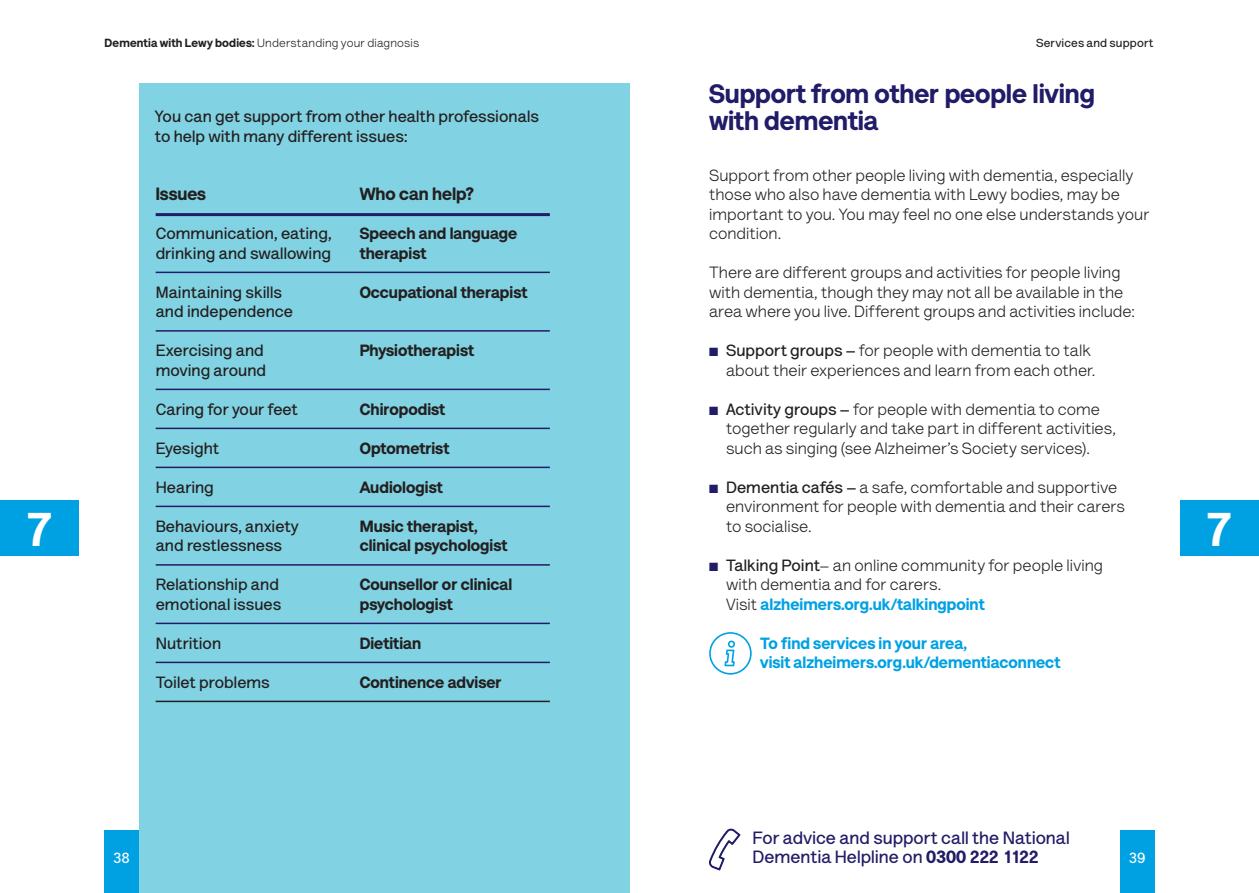
<style>
.page{position:relative;width:1259px;height:893px;background:#fff}
.page>*{position:absolute;margin:0;border:0;box-sizing:border-box;transform-origin:0 0}
.t1{font:900 48px "AS Lettera Text";color:#fff}
.t2{font:900 27px/27px "AS Lettera Text";letter-spacing:-.005em;color:#211c67}
.t3{font:700 18px "AS Lettera Text";color:#211c67}
.t4{font:900 18px "AS Lettera Text";color:#231f20}
.t5{font:16.5px/19.5px "AS Lettera Text";color:#231f20}
.t6{font:700 16.5px/19.5px "AS Lettera Text";letter-spacing:.005em;color:#231f20}
.t7{font:900 16.5px "AS Lettera Text";color:#231f20}
.t8{font:900 16.5px/19.5px "AS Lettera Text";color:#00a1e3}
.t9{font:700 15px "AS Lettera Text";color:#fff}
.t10{font:12px "AS Lettera Text";letter-spacing:.015em;color:#231f20}
.t11{font:700 12px "AS Lettera Text";letter-spacing:.015em;color:#231f20}
.s1{font-weight:900}
.s2{color:#211c67}
.s3{font-weight:700}
.s4{font-weight:900;color:#00a1e3}
</style>
<div class="page">
<div style="left:0;top:500px;width:78px;height:56px;background:#00a1e3"></div>
<div style="left:1180px;top:500px;width:79px;height:56px;background:#00a1e3"></div>
<div style="left:1120px;top:830px;width:34px;height:63px;background:#00a1e3"></div>
<div style="left:105px;top:830px;width:34px;height:63px;background:#00a1e3"></div>
<svg style="left:709px;top:828px;width:32px;height:43px"></svg>
<div style="left:139px;top:83px;width:490px;height:810px;background:#81d2e2"></div>
<hr style="left:156px;top:213px;width:394px;height:3px;background:#211c67">
<hr style="left:156px;top:272px;width:394px;height:1px;background:#211c67">
<hr style="left:156px;top:330px;width:394px;height:2px;background:#211c67">
<hr style="left:156px;top:389px;width:394px;height:1px;background:#211c67">
<hr style="left:156px;top:428px;width:394px;height:1px;background:#211c67">
<hr style="left:156px;top:467px;width:394px;height:1px;background:#211c67">
<hr style="left:156px;top:506px;width:394px;height:1px;background:#211c67">
<hr style="left:156px;top:564px;width:394px;height:2px;background:#211c67">
<hr style="left:156px;top:623px;width:394px;height:1px;background:#211c67">
<hr style="left:156px;top:662px;width:394px;height:1px;background:#211c67">
<hr style="left:156px;top:701px;width:394px;height:1px;background:#231f20">
<svg style="left:709px;top:632px;width:42px;height:43px"></svg>
<p class="t10" style="left:105px;top:34px;width:316px"><span class="s1">Dementia with Lewy bodies:</span> Understanding your diagnosis</p>
<p class="t11" style="left:1036px;top:34px;width:119px">Services and support</p>
<h2 class="t2" style="left:709px;top:78px;width:387px">Support from other people living with dementia</h2>
<p class="t5" style="left:709px;top:164px;width:442px">Support from other people living with dementia, especially those who also have dementia with Lewy bodies, may be important to you. You may feel no one else understands your condition.</p>
<p class="t5" style="left:709px;top:262px;width:428px">There are different groups and activities for people living with dementia, though they may not all be available in the area where you live. Different groups and activities include:</p>
<p class="t5" style="left:709px;top:340px;width:388px;text-align:right"><span class="s2">■</span> <span class="s3">Support groups –</span> for people with dementia to talk about their experiences and learn from each other.</p>
<p class="t5" style="left:726px;top:398px;width:391px;text-indent:-17px"><span class="s2">■</span> <span class="s3">Activity groups –</span> for people with dementia to come together regularly and take part in different activities, such as singing (see Alzheimer’s Society services).</p>
<p class="t5" style="left:726px;top:476px;width:400px;text-indent:-17px"><span class="s2">■</span> <span class="s3">Dementia cafés –</span> a safe, comfortable and supportive environment for people with dementia and their carers to socialise.</p>
<p class="t5" style="left:726px;top:554px;width:378px;text-indent:-17px"><span class="s2">■</span> <span class="s3">Talking Point</span>– an online community for people living with dementia and for carers.<br>Visit <span class="s4">alzheimers.org.uk/talkingpoint</span></p>
<p class="t8" style="left:760px;top:632px;width:301px">To find services in your area,<br>visit alzheimers.org.uk/dementiaconnect</p>
<p class="t6" style="left:155px;top:106px;width:385px">You can get support from other health professionals to help with many different issues:</p>
<p class="t4" style="left:156px;top:179px;width:52px">Issues</p>
<p class="t4" style="left:360px;top:179px;width:116px">Who can help?</p>
<p class="t6" style="left:156px;top:223px;width:177px">Communication, eating,</p>
<p class="t7" style="left:360px;top:220px;width:159px">Speech and language</p>
<p class="t6" style="left:156px;top:242px;width:177px">drinking and swallowing</p>
<p class="t7" style="left:360px;top:240px;width:68px">therapist</p>
<p class="t6" style="left:156px;top:281px;width:128px">Maintaining skills</p>
<p class="t7" style="left:360px;top:279px;width:169px">Occupational therapist</p>
<p class="t6" style="left:156px;top:301px;width:139px">and independence</p>
<p class="t6" style="left:156px;top:340px;width:110px">Exercising and</p>
<p class="t7" style="left:360px;top:337px;width:116px">Physiotherapist</p>
<p class="t6" style="left:156px;top:359px;width:112px">moving around</p>
<p class="t6" style="left:156px;top:398px;width:144px">Caring for your feet</p>
<p class="t7" style="left:360px;top:396px;width:87px">Chiropodist</p>
<p class="t6" style="left:156px;top:437px;width:65px">Eyesight</p>
<p class="t7" style="left:360px;top:435px;width:91px">Optometrist</p>
<p class="t6" style="left:156px;top:476px;width:60px">Hearing</p>
<p class="t7" style="left:360px;top:474px;width:84px">Audiologist</p>
<p class="t6" style="left:156px;top:515px;width:145px">Behaviours, anxiety</p>
<p class="t7" style="left:360px;top:513px;width:119px">Music therapist,</p>
<p class="t6" style="left:156px;top:535px;width:128px">and restlessness</p>
<p class="t7" style="left:360px;top:532px;width:149px">clinical psychologist</p>
<p class="t6" style="left:156px;top:574px;width:125px">Relationship and</p>
<p class="t7" style="left:360px;top:571px;width:154px">Counsellor or clinical</p>
<p class="t6" style="left:156px;top:593px;width:127px">emotional issues</p>
<p class="t7" style="left:360px;top:591px;width:95px">psychologist</p>
<p class="t6" style="left:156px;top:632px;width:67px">Nutrition</p>
<p class="t7" style="left:360px;top:630px;width:63px">Dietitian</p>
<p class="t6" style="left:156px;top:671px;width:116px">Toilet problems</p>
<p class="t7" style="left:360px;top:669px;width:144px">Continence adviser</p>
<h1 class="t1" style="left:26px;top:490px;width:28px">7</h1>
<h1 class="t1" style="left:1205px;top:490px;width:28px">7</h1>
<p class="t3" style="left:752px;top:824px;width:318px">For advice and support call the National</p>
<p class="t9" style="left:113px;top:847px;width:18px">38</p>
<p class="t3" style="left:752px;top:843px;width:288px">Dementia Helpline on <span class="s1">0300 222 1122</span></p>
<p class="t9" style="left:1129px;top:847px;width:18px">39</p>
</div>
